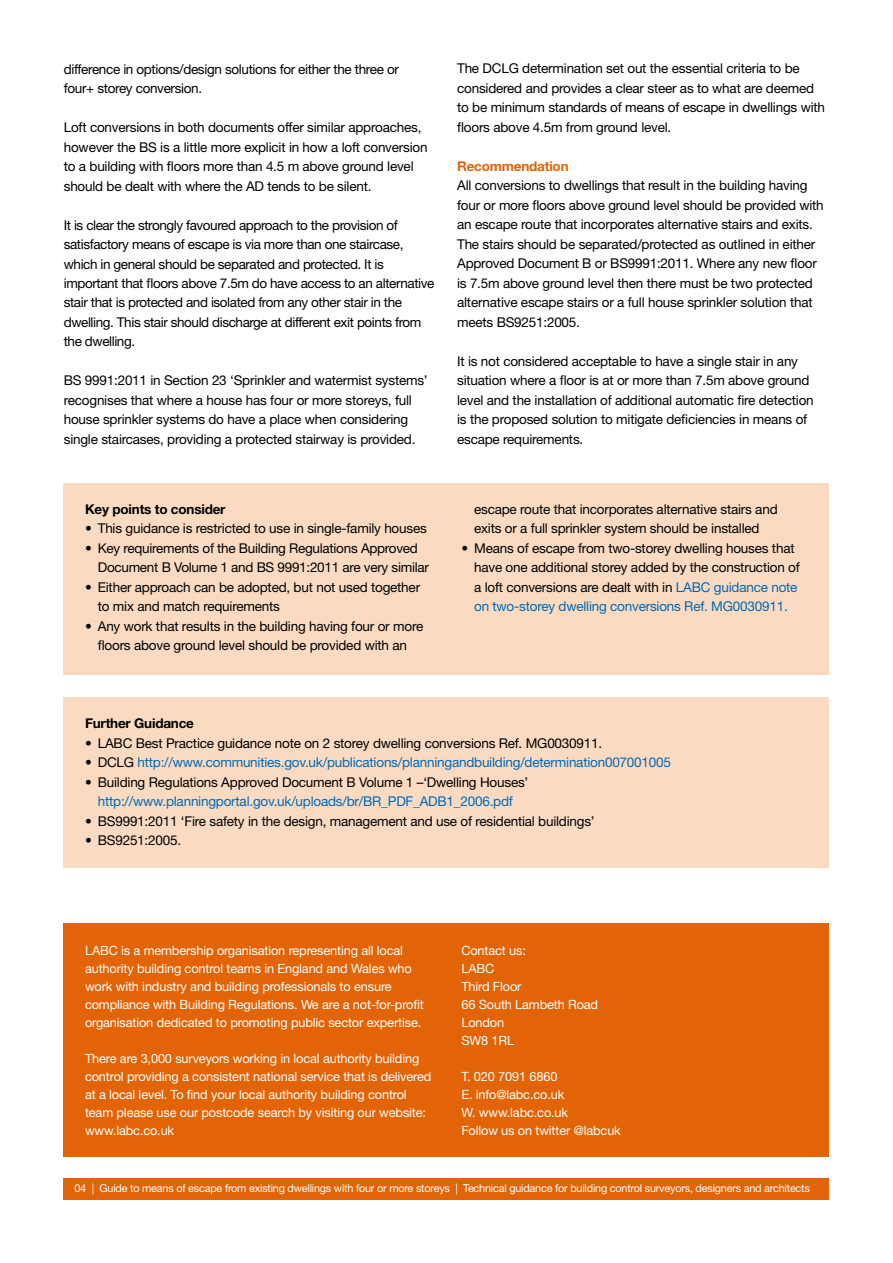
<style>
.page{position:relative;width:893px;height:1263px;background:#fff}
.page>*{position:absolute;margin:0;border:0;box-sizing:border-box;transform-origin:0 0}
.t1{font:13.5px/19.5px "Helvetica Neue LT Std";letter-spacing:-.015em;color:#000}
.t2{font:13.5px "Helvetica Neue LT Std";letter-spacing:-.015em;color:#0069b4}
.t3{font:700 13.5px "Helvetica Neue LT Std";letter-spacing:-.015em;color:#000}
.t4{font:700 13.5px "Helvetica Neue LT Std";letter-spacing:-.015em;color:#e26406}
.t5{font:12.75px/18px "Helvetica Neue LT Std";letter-spacing:-.01em;color:#fff}
.t6{font:10.8px "Helvetica Neue LT Std";letter-spacing:-.02em;color:#fff}
.s1{color:#0069b4}
.s2{color:#000}
</style>
<div class="page">
<div style="left:64px;top:1178px;width:765px;height:21px;background:#e26406"></div>
<div style="left:64px;top:923px;width:765px;height:234px;background:#e26406"></div>
<div style="left:64px;top:483px;width:765px;height:191px;background:#fadbc2"></div>
<div style="left:64px;top:698px;width:765px;height:170px;background:#fadbc2"></div>
<p class="t1" style="left:64px;top:59px;width:337px">difference in options/design solutions for either the three or four+ storey conversion.</p>
<p class="t1" style="left:64px;top:117px;width:365px">Loft conversions in both documents offer similar approaches, however the BS is a little more explicit in how a loft conversion to a building with floors more than 4.5 m above ground level should be dealt with where the AD tends to be silent.</p>
<p class="t1" style="left:64px;top:215px;width:372px">It is clear the strongly favoured approach to the provision of satisfactory means of escape is via more than one staircase, which in general should be separated and protected. It is important that floors above 7.5m do have access to an alternative stair that is protected and isolated from any other stair in the dwelling. This stair should discharge at different exit points from the dwelling.</p>
<p class="t1" style="left:64px;top:371px;width:365px">BS 9991:2011 in Section 23 ‘Sprinkler and watermist systems’ recognises that where a house has four or more storeys, full house sprinkler systems do have a place when considering single staircases, providing a protected stairway is provided.</p>
<p class="t1" style="left:457px;top:59px;width:369px">The DCLG determination set out the essential criteria to be considered and provides a clear steer as to what are deemed to be minimum standards of means of escape in dwellings with floors above 4.5m from ground level.</p>
<p class="t4" style="left:457px;top:158px;width:113px">Recommendation</p>
<p class="t1" style="left:457px;top:176px;width:368px">All conversions to dwellings that result in the building having four or more floors above ground level should be provided with an escape route that incorporates alternative stairs and exits.<br>The stairs should be separated/protected as outlined in either Approved Document B or BS9991:2011. Where any new floor is 7.5m above ground level then there must be two protected alternative escape stairs or a full house sprinkler solution that meets BS9251:2005.</p>
<p class="t1" style="left:457px;top:351px;width:358px">It is not considered acceptable to have a single stair in any situation where a floor is at or more than 7.5m above ground level and the installation of additional automatic fire detection is the proposed solution to mitigate deficiencies in means of escape requirements.</p>
<p class="t3" style="left:85px;top:501px;width:142px">Key points to consider</p>
<p class="t1" style="left:85px;top:519px;width:343px">• This guidance is restricted to use in single-family houses</p>
<p class="t1" style="left:98px;top:538px;width:333px;text-indent:-13px">• Key requirements of the Building Regulations Approved<br>Document B Volume 1 and BS 9991:2011 are very similar</p>
<p class="t1" style="left:98px;top:577px;width:324px;text-indent:-13px">• Either approach can be adopted, but not used together to mix and match requirements</p>
<p class="t1" style="left:85px;top:616px;width:340px;text-align:center">• Any work that results in the building having four or more floors above ground level should be provided with an</p>
<p class="t1" style="left:474px;top:499px;width:305px">escape route that incorporates alternative stairs and exits or a full sprinkler system should be installed</p>
<p class="t1" style="left:474px;top:538px;width:327px;text-indent:-13px">• Means of escape from two-storey dwelling houses that have one additional storey added by the construction of a loft conversions are dealt with in <span class="s1">LABC guidance note on two-storey dwelling conversions Ref. MG0030911.</span></p>
<p class="t3" style="left:85px;top:715px;width:110px">Further Guidance</p>
<p class="t1" style="left:85px;top:733px;width:519px">• LABC Best Practice guidance note on 2 storey dwelling conversions Ref. MG0030911.</p>
<p class="t2" style="left:85px;top:755px;width:587px"><span class="s2">• DCLG</span> http://www.communities.gov.uk/publications/planningandbuilding/determination007001005</p>
<p class="t1" style="left:85px;top:772px;width:445px">• Building Regulations Approved Document B Volume 1 –‘Dwelling Houses’</p>
<p class="t2" style="left:98px;top:794px;width:417px">http://www.planningportal.gov.uk/uploads/br/BR_PDF_ADB1_2006.pdf</p>
<p class="t1" style="left:85px;top:811px;width:511px">• BS9991:2011 ‘Fire safety in the design, management and use of residential buildings’</p>
<p class="t1" style="left:85px;top:831px;width:98px">• BS9251:2005.</p>
<p class="t5" style="left:85px;top:942px;width:340px">LABC is a membership organisation representing all local authority building control teams in England and Wales who work with industry and building professionals to ensure compliance with Building Regulations. We are a not-for-profit organisation dedicated to promoting public sector expertise.</p>
<p class="t5" style="left:85px;top:1050px;width:348px">There are 3,000 surveyors working in local authority building control providing a consistent national service that is delivered at a local level. To find your local authority building control team please use our postcode search by visiting our website: www.labc.co.uk</p>
<p class="t5" style="left:461px;top:942px;width:138px">Contact us:<br>LABC<br>Third Floor<br>66 South Lambeth Road<br>London<br>SW8 1RL</p>
<p class="t5" style="left:461px;top:1068px;width:161px">T. 020 7091 6860<br>E. info@labc.co.uk<br>W. www.labc.co.uk<br>Follow us on twitter @labcuk</p>
<p class="t6" style="left:74px;top:1182px;width:737px">04 | Guide to means of escape from existing dwellings with four or more storeys | Technical guidance for building control surveyors, designers and architects</p>
</div>
